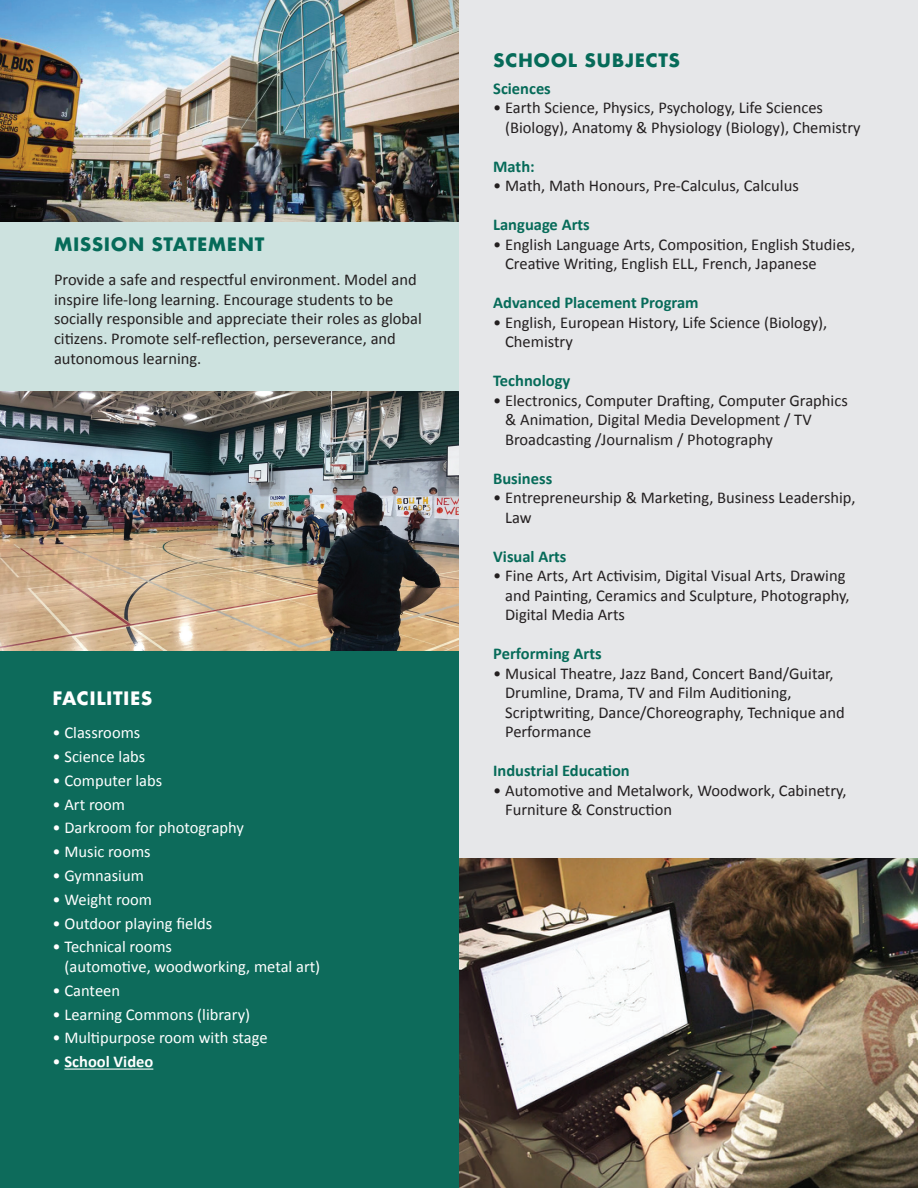
<style>
.page{position:relative;width:918px;height:1188px;background:#fff}
.page>*{position:absolute;margin:0;border:0;box-sizing:border-box;transform-origin:0 0}
.t1{font:700 18px "Futura";letter-spacing:.025em;color:#066b59}
.t2{font:700 18px "Futura";letter-spacing:.025em;color:#fff}
.t3{font:16.5px/19.5px "Calibri";color:#231f20}
.t4{font:16.5px/19.5px "Calibri";color:#fff}
.t5{font:700 16.5px "Calibri";color:#066b59}
.t6{font:700 16.5px "Calibri";color:#fff}
.s1{font-weight:400}
</style>
<div class="page">
<div style="left:0;top:648px;width:459px;height:540px;background:#0d6b5b"></div>
<div style="left:0;top:0;width:459px;height:500px;background:#cde2df"></div>
<img style="left:0;top:0;width:458px;height:221px">
<hr style="left:64px;top:1069px;width:89px;height:1px;background:#fff">
<div style="left:459px;top:0;width:459px;height:1188px;background:#e6e7e9"></div>
<img style="left:0;top:392px;width:458px;height:258px">
<img style="left:459px;top:859px;width:459px;height:329px">
<p class="t1" style="left:54px;top:232px;width:212px">MISSION STATEMENT</p>
<p class="t3" style="left:54px;top:269px;width:369px">Provide a safe and respectful environment. Model and inspire life-long learning. Encourage students to be socially responsible and appreciate their roles as global citizens. Promote self-reflection, perseverance, and autonomous learning.</p>
<p class="t2" style="left:52px;top:685px;width:102px">FACILITIES</p>
<p class="t4" style="left:52px;top:722px;width:89px">• Classrooms</p>
<p class="t4" style="left:52px;top:746px;width:94px">• Science labs</p>
<p class="t4" style="left:52px;top:770px;width:111px">• Computer labs</p>
<p class="t4" style="left:52px;top:794px;width:74px">• Art room</p>
<p class="t4" style="left:52px;top:817px;width:193px">• Darkroom for photography</p>
<p class="t4" style="left:52px;top:841px;width:100px">• Music rooms</p>
<p class="t4" style="left:52px;top:865px;width:93px">• Gymnasium</p>
<p class="t4" style="left:52px;top:889px;width:101px">• Weight room</p>
<p class="t4" style="left:52px;top:913px;width:161px">• Outdoor playing fields</p>
<p class="t4" style="left:64px;top:936px;width:257px;text-indent:-12px">• Technical rooms<br>(automotive, woodworking, metal art)</p>
<p class="t4" style="left:52px;top:980px;width:69px">• Canteen</p>
<p class="t4" style="left:52px;top:1004px;width:199px">• Learning Commons (library)</p>
<p class="t4" style="left:52px;top:1027px;width:217px">• Multipurpose room with stage</p>
<p class="t6" style="left:52px;top:1050px;width:102px"><span class="s1">•</span> School Video</p>
<p class="t1" style="left:493px;top:48px;width:188px">SCHOOL SUBJECTS</p>
<p class="t5" style="left:493px;top:77px;width:59px">Sciences</p>
<p class="t3" style="left:505px;top:97px;width:357px;text-indent:-12px">• Earth Science, Physics, Psychology, Life Sciences (Biology), Anatomy &amp; Physiology (Biology), Chemistry</p>
<p class="t5" style="left:493px;top:155px;width:43px">Math:</p>
<p class="t3" style="left:493px;top:175px;width:307px">• Math, Math Honours, Pre-Calculus, Calculus</p>
<p class="t5" style="left:493px;top:213px;width:98px">Language Arts</p>
<p class="t3" style="left:505px;top:234px;width:352px;text-indent:-12px">• English Language Arts, Composition, English Studies,<br>Creative Writing, English ELL, French, Japanese</p>
<p class="t5" style="left:493px;top:291px;width:207px">Advanced Placement Program</p>
<p class="t3" style="left:505px;top:312px;width:324px;text-indent:-12px">• English, European History, Life Science (Biology),<br>Chemistry</p>
<p class="t5" style="left:493px;top:369px;width:79px">Technology</p>
<p class="t3" style="left:505px;top:390px;width:344px;text-indent:-12px">• Electronics, Computer Drafting, Computer Graphics &amp; Animation, Digital Media Development / TV<br>Broadcasting /Journalism / Photography</p>
<p class="t5" style="left:493px;top:467px;width:61px">Business</p>
<p class="t3" style="left:505px;top:487px;width:352px;text-indent:-12px">• Entrepreneurship &amp; Marketing, Business Leadership,<br>Law</p>
<p class="t5" style="left:493px;top:545px;width:75px">Visual Arts</p>
<p class="t3" style="left:505px;top:565px;width:346px;text-indent:-12px">• Fine Arts, Art Activisim, Digital Visual Arts, Drawing and Painting, Ceramics and Sculpture, Photography,<br>Digital Media Arts</p>
<p class="t5" style="left:493px;top:642px;width:110px">Performing Arts</p>
<p class="t3" style="left:505px;top:663px;width:341px;text-indent:-12px">• Musical Theatre, Jazz Band, Concert Band/Guitar, Drumline, Drama, TV and Film Auditioning, Scriptwriting, Dance/Choreography, Technique and Performance</p>
<p class="t5" style="left:493px;top:759px;width:138px">Industrial Education</p>
<p class="t3" style="left:505px;top:780px;width:343px;text-indent:-12px">• Automotive and Metalwork, Woodwork, Cabinetry,<br>Furniture &amp; Construction</p>
</div>
